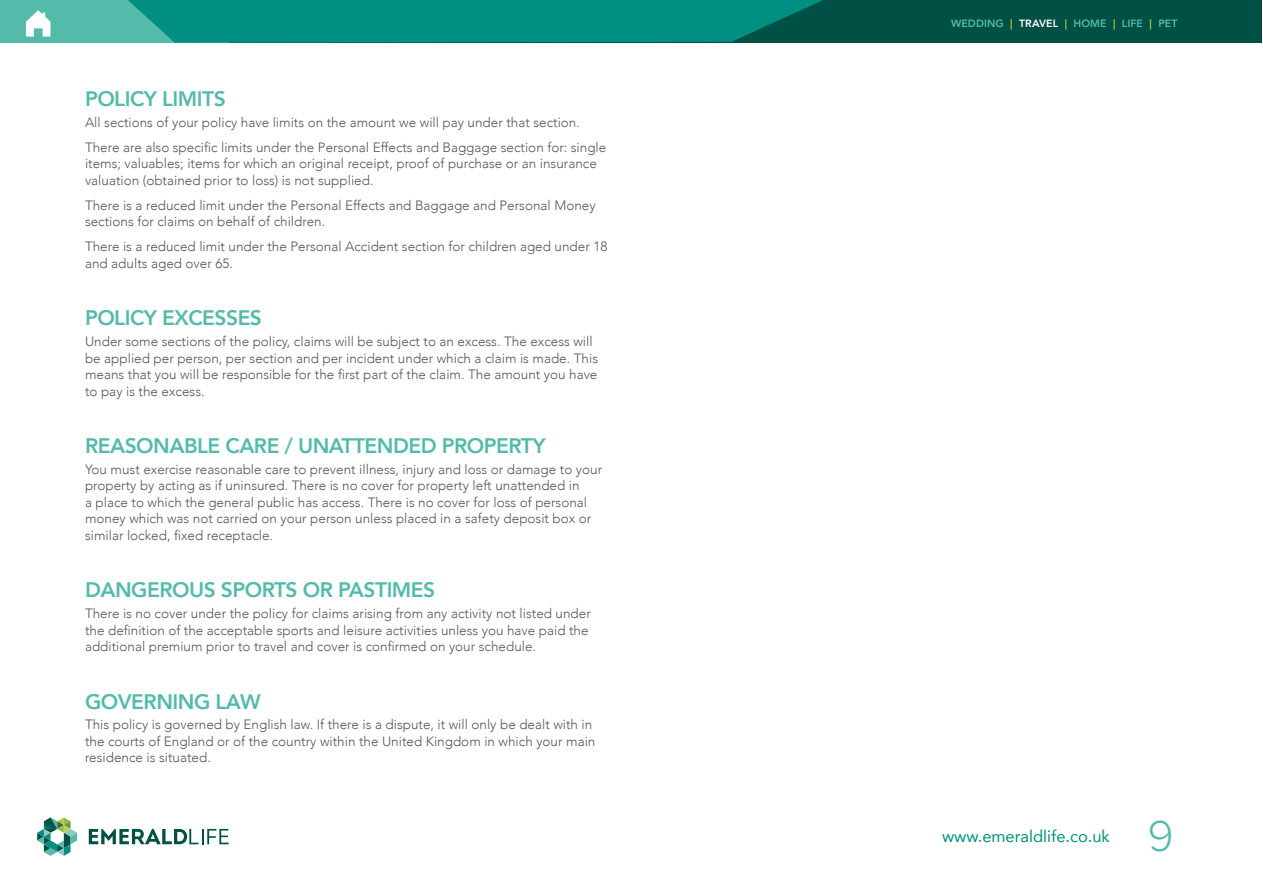
<style>
.page{position:relative;width:1263px;height:893px;background:#fff}
.page>*{position:absolute;margin:0;border:0;box-sizing:border-box;transform-origin:0 0}
.t1{font:300 45px "Proxima Nova";color:#54bbab}
.t2{font:800 21px "Avenir";letter-spacing:-.025em;color:#54bbab}
.t3{font:16.5px "Avenir";color:#008f80}
.t4{font:300 13.5px/16.5px "Avenir";color:#575756}
.t5{font:800 10.5px "Avenir";letter-spacing:.01em;color:#54bbab}
.s1{color:#afcb37}
.s2{color:#fff}
</style>
<div class="page">
<div style="left:0;top:0;width:1262px;height:43px;background:#015046"></div>
<svg style="left:89px;top:829px;width:140px;height:15px"></svg>
<svg style="left:37px;top:817px;width:40px;height:39px"></svg>
<div style="left:0;top:0;width:228px;height:43px;background:#54bbab"></div>
<svg style="left:128px;top:0;width:695px;height:43px;background:#028b7c"></svg>
<svg style="left:26px;top:10px;width:24px;height:27px"></svg>
<h2 class="t2" style="left:85px;top:85px;width:142px">POLICY LIMITS</h2>
<p class="t4" style="left:85px;top:110px;width:523px;line-height:25px">All sections of your policy have limits on the amount we will pay under that section.<br>There are also specific limits under the Personal Effects and Baggage section for: single</p>
<p class="t4" style="left:85px;top:156px;width:513px">items; valuables; items for which an original receipt, proof of purchase or an insurance valuation (obtained prior to loss) is not supplied.</p>
<p class="t4" style="left:85px;top:197px;width:512px">There is a reduced limit under the Personal Effects and Baggage and Personal Money sections for claims on behalf of children.</p>
<p class="t4" style="left:85px;top:239px;width:524px">There is a reduced limit under the Personal Accident section for children aged under 18 and adults aged over 65.</p>
<h2 class="t2" style="left:85px;top:304px;width:178px">POLICY EXCESSES</h2>
<p class="t4" style="left:85px;top:334px;width:514px">Under some sections of the policy, claims will be subject to an excess. The excess will be applied per person, per section and per incident under which a claim is made. This means that you will be responsible for the first part of the claim. The amount you have to pay is the excess.</p>
<h2 class="t2" style="left:85px;top:432px;width:462px">REASONABLE CARE / UNATTENDED PROPERTY</h2>
<p class="t4" style="left:85px;top:461px;width:519px">You must exercise reasonable care to prevent illness, injury and loss or damage to your property by acting as if uninsured. There is no cover for property left unattended in<br>a place to which the general public has access. There is no cover for loss of personal money which was not carried on your person unless placed in a safety deposit box or similar locked, fixed receptacle.</p>
<h2 class="t2" style="left:85px;top:576px;width:352px">DANGEROUS SPORTS OR PASTIMES</h2>
<p class="t4" style="left:85px;top:606px;width:507px">There is no cover under the policy for claims arising from any activity not listed under the definition of the acceptable sports and leisure activities unless you have paid the additional premium prior to travel and cover is confirmed on your schedule.</p>
<h2 class="t2" style="left:85px;top:688px;width:177px">GOVERNING LAW</h2>
<p class="t4" style="left:85px;top:717px;width:512px">This policy is governed by English law. If there is a dispute, it will only be dealt with in the courts of England or of the country within the United Kingdom in which your main residence is situated.</p>
<p class="t5" style="left:951px;top:16px;width:228px">WEDDING <span class="s1">|</span> <span class="s2">TRAVEL</span> <span class="s1">|</span> HOME <span class="s1">|</span> LIFE <span class="s1">|</span> PET</p>
<p class="t3" style="left:942px;top:825px;width:169px">www.emeraldlife.co.uk</p>
<h1 class="t1" style="left:1147px;top:810px;width:28px">9</h1>
</div>
